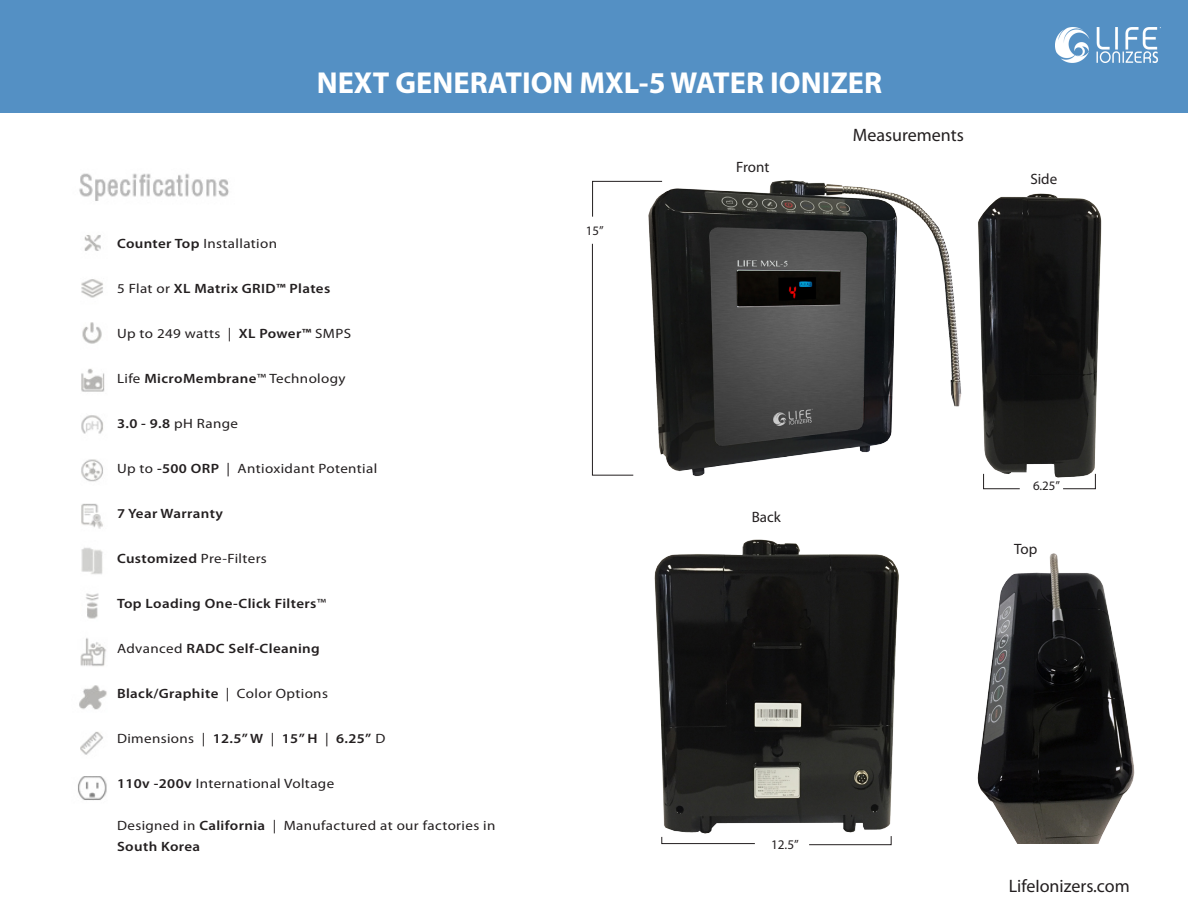
<style>
.page{position:relative;width:1188px;height:918px;background:#fff}
.page>*{position:absolute;margin:0;border:0;box-sizing:border-box;transform-origin:0 0}
.t1{font:700 30.45px "Myriad Pro";color:#fff}
.t2{font:18px "Myriad Pro";color:#231f20}
.t3{font:15px "Myriad Pro";color:#231f20}
.t4{font:13.5px/21px "Myriad Pro";letter-spacing:.025em;color:#231f20;scale:1.11 1}
.t5{font:600 13.5px "Myriad Pro";letter-spacing:.025em;color:#231f20;scale:1.11 1}
.t6{font:13.2px "Myriad Pro";color:#231f20}
.t7{font:12.9px "Myriad Pro";color:#231f20}
.s1{font-weight:600}
.s2{font-weight:400}
</style>
<div class="page">
<img style="left:619px;top:180px;width:325px;height:296px">
<img style="left:654px;top:539px;width:245px;height:307px">
<img style="left:944px;top:193px;width:158px;height:285px">
<img style="left:977px;top:553px;width:158px;height:290px">
<svg style="left:592px;top:181px;width:71px;height:36px"></svg>
<svg style="left:592px;top:243px;width:42px;height:233px"></svg>
<svg style="left:983px;top:473px;width:37px;height:16px"></svg>
<svg style="left:1063px;top:473px;width:33px;height:16px"></svg>
<div style="left:0;top:0;width:1188px;height:112px;background:#5490c4"></div>
<svg style="left:661px;top:836px;width:94px;height:8px"></svg>
<svg style="left:809px;top:836px;width:83px;height:9px"></svg>
<img style="left:78px;top:173px;width:151px;height:628px">
<img style="left:1056px;top:27px;width:105px;height:36px">
<p class="t1" style="left:317px;top:63px;width:567px">NEXT GENERATION MXL-5 WATER IONIZER</p>
<p class="t4" style="left:117px;top:233px;width:146px"><span class="s1">Counter Top</span> Installation</p>
<p class="t5" style="left:117px;top:280px;width:194px"><span class="s2">5 Flat or</span> XL Matrix GRID™ Plates</p>
<p class="t4" style="left:117px;top:323px;width:212px">Up to 249 watts | <span class="s1">XL Power™</span> SMPS</p>
<p class="t4" style="left:117px;top:368px;width:207px">Life <span class="s1">MicroMembrane</span>™ Technology</p>
<p class="t5" style="left:117px;top:415px;width:110px">3.0 - 9.8 <span class="s2">pH Range</span></p>
<p class="t4" style="left:117px;top:458px;width:236px">Up to <span class="s1">-500 ORP</span> | Antioxidant Potential</p>
<p class="t5" style="left:117px;top:505px;width:97px">7 Year Warranty</p>
<p class="t4" style="left:117px;top:548px;width:137px"><span class="s1">Customized</span> Pre-Filters</p>
<p class="t5" style="left:117px;top:595px;width:190px">Top Loading One-Click Filters<span class="s2">™</span></p>
<p class="t5" style="left:117px;top:640px;width:184px"><span class="s2">Advanced</span> RADC Self-Cleaning</p>
<p class="t5" style="left:117px;top:685px;width:192px">Black/Graphite <span class="s2">| Color Options</span></p>
<p class="t5" style="left:117px;top:730px;width:243px"><span class="s2">Dimensions |</span> 12.5” W <span class="s2">|</span> 15” H <span class="s2">|</span> 6.25” <span class="s2">D</span></p>
<p class="t4" style="left:117px;top:773px;width:197px"><span class="s1">110v -200v</span> International Voltage</p>
<p class="t4" style="left:117px;top:815px;width:342px">Designed in <span class="s1">California</span> | Manufactured at our factories in<br><span class="s1">South Korea</span></p>
<p class="t7" style="left:586px;top:223px;width:19px">15”</p>
<p class="t3" style="left:736px;top:158px;width:35px">Front</p>
<p class="t2" style="left:853px;top:124px;width:113px">Measurements</p>
<p class="t3" style="left:752px;top:508px;width:31px">Back</p>
<p class="t6" style="left:771px;top:837px;width:29px">12.5”</p>
<p class="t3" style="left:1030px;top:169px;width:28px">Side</p>
<p class="t7" style="left:1033px;top:478px;width:29px">6.25”</p>
<p class="t3" style="left:1014px;top:539px;width:25px">Top</p>
<h2 class="t2" style="left:1009px;top:875px;width:123px">LifeIonizers.com</h2>
</div>
